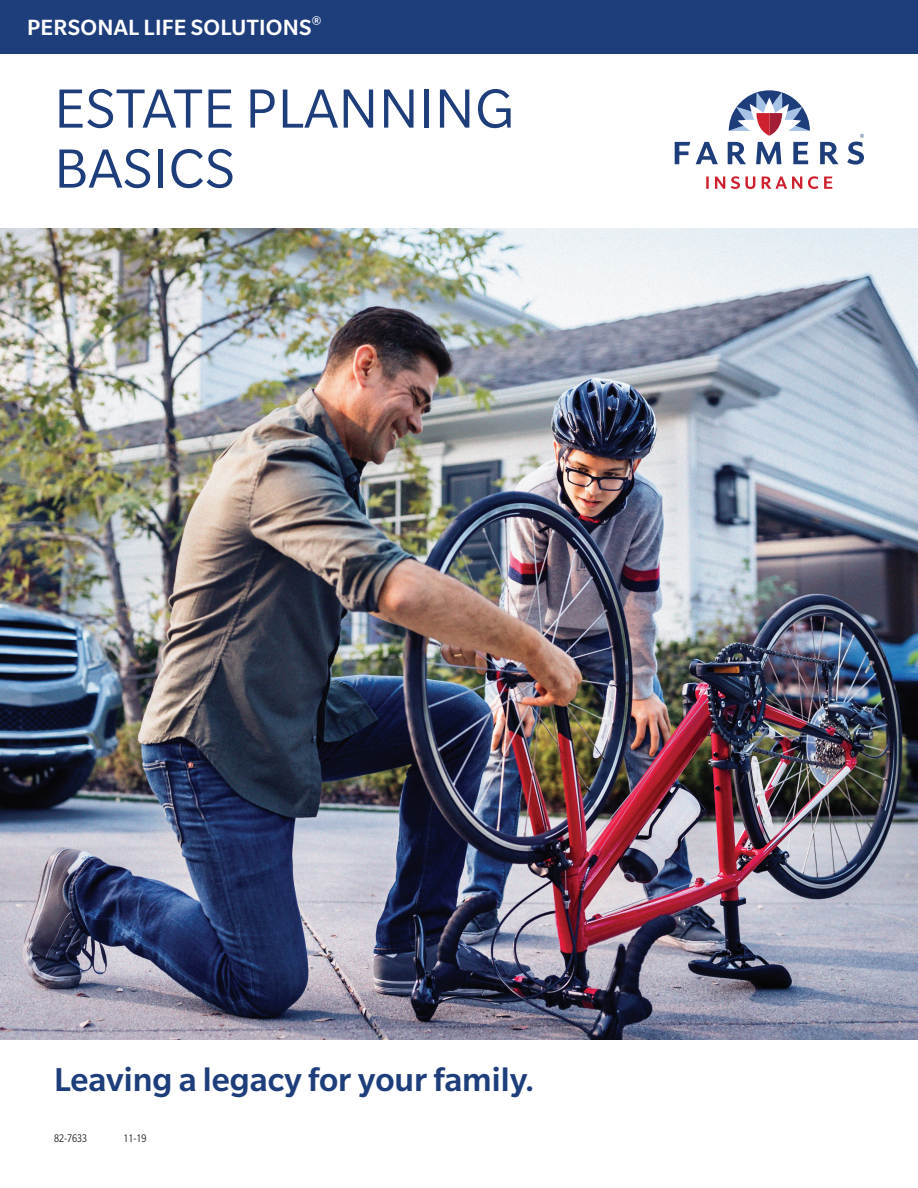
<style>
.page{position:relative;width:918px;height:1188px;background:#fff}
.page>*{position:absolute;margin:0;border:0;box-sizing:border-box;transform-origin:0 0}
.t1{font:60px/60px "Slate Pro";letter-spacing:.01em;color:#1d3d7b}
.t2{font:500 36px "Slate Pro";color:#1d3d7b}
.t3{font:500 24px "Slate Pro";letter-spacing:.01em;color:#fff}
.t4{font:condensed 12px "Slate Pro";color:#231f20}
</style>
<div class="page">
<svg style="left:675px;top:142px;width:15px;height:22px"></svg>
<svg style="left:696px;top:142px;width:22px;height:22px"></svg>
<svg style="left:820px;top:142px;width:19px;height:22px"></svg>
<svg style="left:824px;top:177px;width:8px;height:12px"></svg>
<svg style="left:706px;top:177px;width:3px;height:12px"></svg>
<svg style="left:715px;top:177px;width:10px;height:12px"></svg>
<svg style="left:731px;top:176px;width:24px;height:13px"></svg>
<svg style="left:808px;top:176px;width:10px;height:13px"></svg>
<svg style="left:762px;top:177px;width:40px;height:12px"></svg>
<svg style="left:727px;top:90px;width:83px;height:74px"></svg>
<svg style="left:847px;top:134px;width:17px;height:31px"></svg>
<div style="left:0;top:0;width:918px;height:54px;background:#1d3d7b"></div>
<img style="left:0;top:229px;width:918px;height:811px">
<p class="t3" style="left:27px;top:14px;width:296px">PERSONAL LIFE SOLUTIONS<sup>®</sup></p>
<h1 class="t1" style="left:54px;top:78px;width:462px">ESTATE PLANNING<br>BASICS</h1>
<p class="t2" style="left:54px;top:1060px;width:482px">Leaving a legacy for your family.</p>
<p class="t4" style="left:54px;top:1132px;width:35px">82-7633</p>
<p class="t4" style="left:123px;top:1132px;width:25px">11-19</p>
</div>
